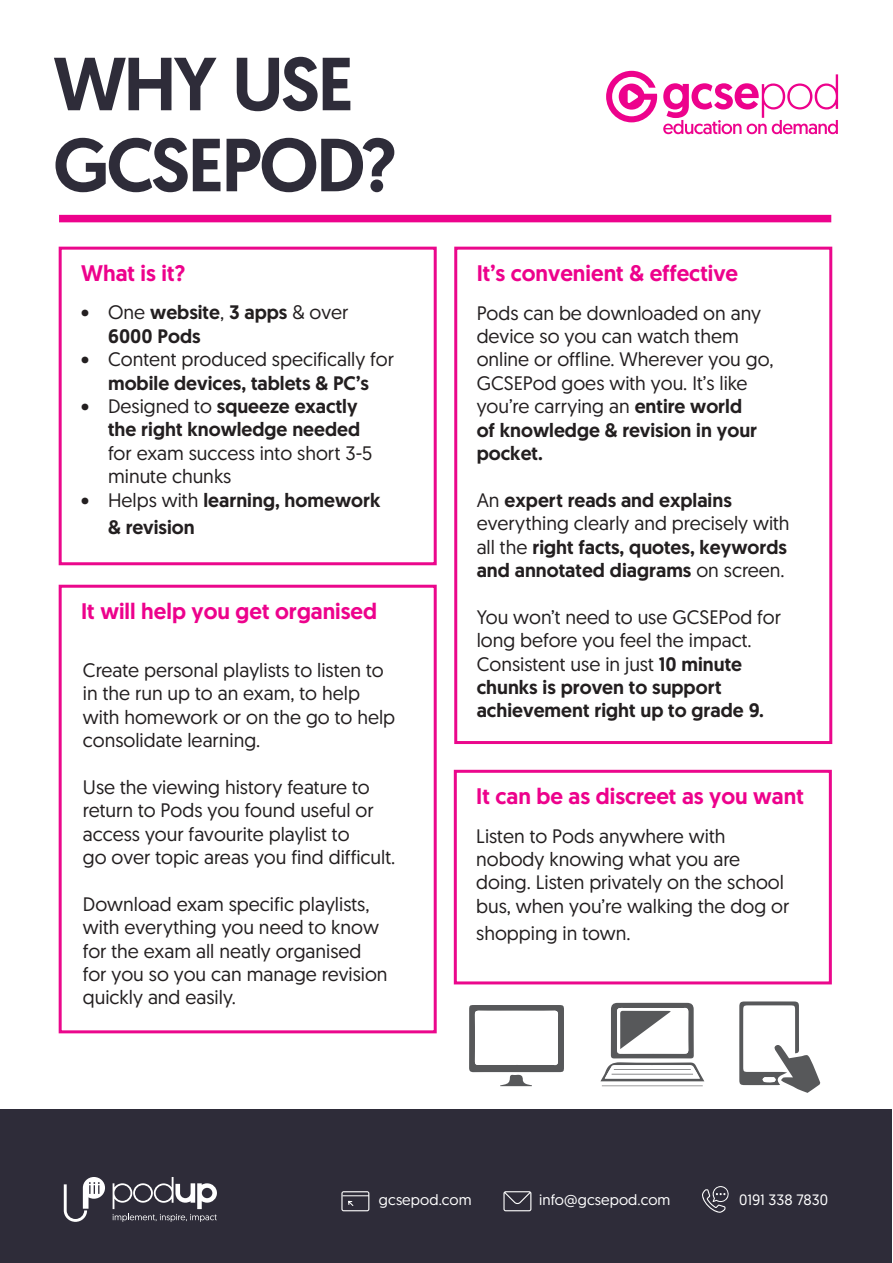
<style>
.page{position:relative;width:893px;height:1263px;background:#fff}
.page>*{position:absolute;margin:0;border:0;box-sizing:border-box;transform-origin:0 0}
.t1{font:500 75px "Geomanist";letter-spacing:-.035em;color:#2e2c39}
.t2{font:500 22.5px "Geomanist";color:#ed028c}
.t3{font:19.5px/23.4px "Geomanist";color:#231f20}
.t4{font:500 19.5px/23.4px "Geomanist";color:#231f20}
.t5{font:15px "Geomanist";letter-spacing:.005em;color:#fff}
.s1{font-weight:400}
.s2{font-weight:500}
</style>
<div class="page">
<div style="left:0;top:1110px;width:891px;height:153px;background:#2e2c39"></div>
<svg style="left:503px;top:1191px;width:28px;height:20px"></svg>
<svg style="left:702px;top:1186px;width:27px;height:27px"></svg>
<svg style="left:341px;top:1191px;width:28px;height:20px"></svg>
<svg style="left:113px;top:1177px;width:104px;height:45px"></svg>
<svg style="left:64px;top:1177px;width:41px;height:45px"></svg>
<svg style="left:663px;top:74px;width:175px;height:60px"></svg>
<svg style="left:606px;top:71px;width:51px;height:51px"></svg>
<div style="left:59px;top:215px;width:772px;height:7px;background:#ed028c"></div>
<div style="left:59px;top:247px;width:378px;height:318px;background:#fff;border:3px solid #eb078c"></div>
<div style="left:59px;top:585px;width:378px;height:448px;background:#fff;border:3px solid #eb078c"></div>
<div style="left:454px;top:770px;width:378px;height:214px;background:#fff;border:3px solid #eb078c"></div>
<div style="left:454px;top:247px;width:378px;height:497px;background:#fff;border:3px solid #eb078c"></div>
<svg style="left:469px;top:1005px;width:95px;height:81px"></svg>
<svg style="left:739px;top:1001px;width:81px;height:92px"></svg>
<svg style="left:600px;top:1003px;width:104px;height:83px"></svg>
<p class="t1" style="left:53px;top:34px;width:302px">WHY USE</p>
<p class="t1" style="left:53px;top:115px;width:345px">GCSEPOD?</p>
<p class="t2" style="left:81px;top:258px;width:106px">What is it?</p>
<p class="t4" style="left:108px;top:301px;width:242px;text-indent:-27px"><span class="s1">• One</span> website<span class="s1">,</span> 3 apps <span class="s1">&amp; over<br></span>6000 Pods</p>
<p class="t3" style="left:81px;top:347px;width:314px;text-align:center">• Content produced specifically for <span class="s2">mobile devices, tablets &amp; PC’s</span></p>
<p class="t3" style="left:108px;top:394px;width:266px;text-indent:-27px">• Designed to <span class="s2">squeeze exactly the right knowledge needed </span>for exam success into short 3-5 minute chunks</p>
<p class="t4" style="left:108px;top:486px;width:274px;line-height:27px;text-indent:-27px"><span class="s1">• Helps with</span> learning, homework &amp; revision</p>
<p class="t2" style="left:81px;top:596px;width:298px">It will help you get organised</p>
<p class="t3" style="left:83px;top:658px;width:302px">Create personal playlists to listen to</p>
<p class="t3" style="left:83px;top:681px;width:314px">in the run up to an exam, to help with homework or on the go to help consolidate learning.</p>
<p class="t3" style="left:83px;top:775px;width:292px">Use the viewing history feature to return to Pods you found useful or access your favourite playlist to</p>
<p class="t3" style="left:83px;top:845px;width:314px">go over topic areas you find difficult.</p>
<p class="t3" style="left:83px;top:892px;width:298px">Download exam specific playlists, with everything you need to know for the exam all neatly organised</p>
<p class="t3" style="left:83px;top:962px;width:306px">for you so you can manage revision quickly and easily.</p>
<p class="t2" style="left:477px;top:258px;width:263px">It’s convenient &amp; effective</p>
<p class="t3" style="left:477px;top:300px;width:298px">Pods can be downloaded on any device so you can watch them online or offline. Wherever you go,</p>
<p class="t4" style="left:477px;top:371px;width:282px"><span class="s1">GCSEPod goes with you. It’s like you’re carrying an</span> entire world of knowledge &amp; revision in your pocket.</p>
<p class="t4" style="left:477px;top:488px;width:314px"><span class="s1">An</span> expert reads and explains <span class="s1">everything clearly and precisely with all the</span> right facts, quotes, keywords and annotated diagrams <span class="s1">on screen.</span></p>
<p class="t3" style="left:477px;top:605px;width:306px">You won’t need to use GCSEPod for long before you feel the impact.</p>
<p class="t4" style="left:477px;top:652px;width:289px"><span class="s1">Consistent use in just</span> 10 minute chunks is proven to support achievement right up to grade 9.</p>
<p class="t2" style="left:476px;top:781px;width:329px">It can be as discreet as you want</p>
<p class="t3" style="left:476px;top:823px;width:309px">Listen to Pods anywhere with nobody knowing what you are doing. Listen privately on the school</p>
<p class="t3" style="left:476px;top:892px;width:314px;line-height:27px">bus, when you’re walking the dog or shopping in town.</p>
<p class="t5" style="left:379px;top:1190px;width:94px">gcsepod.com</p>
<p class="t5" style="left:539px;top:1190px;width:133px">info@gcsepod.com</p>
<p class="t5" style="left:739px;top:1190px;width:90px">0191 338 7830</p>
</div>
